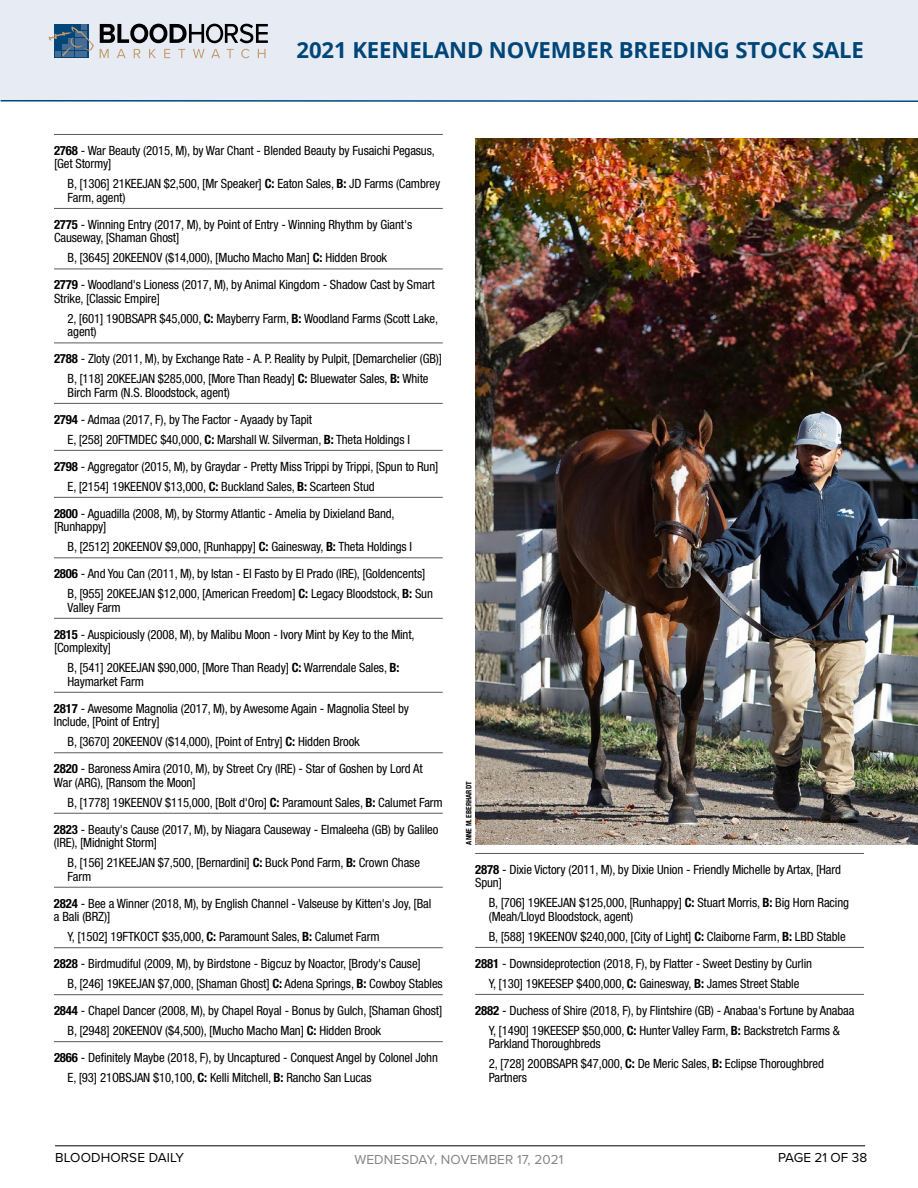
<style>
.page{position:relative;width:918px;height:1188px;background:#fff}
.page>*{position:absolute;margin:0;border:0;box-sizing:border-box;transform-origin:0 0}
.t1{font:700 22.2px "Open Sans";letter-spacing:-.005em;color:#004678}
.t2{font:13.5px "Proxima Nova";letter-spacing:.01em;color:#848484}
.t3{font:13.5px "Open Sans";letter-spacing:.01em;color:#000}
.t4{font:13.5px "Open Sans";letter-spacing:.01em;color:#848484}
.t5{font:13.5px "Proxima Nova";letter-spacing:.01em;color:#000}
.t6{font:condensed 12.75px/13.5px "Helvetica Neue LT Std";letter-spacing:-.01em;color:#000}
.t7{font:700 condensed 7.5px "Helvetica Neue LT Std";color:#000}
.s1{font-weight:700}
.s2{font-family:"Open Sans"}
</style>
<div class="page">
<hr style="left:55px;top:1146px;width:810px;height:1px;background:#000">
<hr style="left:54px;top:134px;width:389px;height:1px;background:#5b5b5b">
<hr style="left:54px;top:208px;width:389px;height:1px;background:#5b5b5b">
<hr style="left:54px;top:269px;width:389px;height:1px;background:#5b5b5b">
<hr style="left:54px;top:343px;width:389px;height:1px;background:#5b5b5b">
<hr style="left:54px;top:403px;width:389px;height:1px;background:#5b5b5b">
<hr style="left:54px;top:450px;width:389px;height:1px;background:#5b5b5b">
<hr style="left:54px;top:497px;width:389px;height:1px;background:#5b5b5b">
<hr style="left:54px;top:558px;width:389px;height:1px;background:#5b5b5b">
<hr style="left:54px;top:618px;width:389px;height:1px;background:#5b5b5b">
<hr style="left:54px;top:692px;width:389px;height:1px;background:#5b5b5b">
<hr style="left:54px;top:753px;width:389px;height:1px;background:#5b5b5b">
<hr style="left:54px;top:813px;width:389px;height:1px;background:#5b5b5b">
<hr style="left:54px;top:887px;width:389px;height:1px;background:#5b5b5b">
<hr style="left:54px;top:947px;width:389px;height:1px;background:#5b5b5b">
<hr style="left:54px;top:994px;width:389px;height:1px;background:#5b5b5b">
<hr style="left:54px;top:1041px;width:389px;height:1px;background:#5b5b5b">
<hr style="left:475px;top:853px;width:389px;height:1px;background:#5b5b5b">
<hr style="left:475px;top:947px;width:389px;height:1px;background:#5b5b5b">
<hr style="left:475px;top:994px;width:389px;height:1px;background:#5b5b5b">
<div style="left:1px;top:0;width:917px;height:100px;background:#e7ebf3"></div>
<svg style="left:0;top:99px;width:918px;height:3px"></svg>
<div style="left:54px;top:24px;width:34px;height:34px;background:#004678"></div>
<svg style="left:48px;top:25px;width:46px;height:32px"></svg>
<svg style="left:100px;top:24px;width:168px;height:19px"></svg>
<svg style="left:100px;top:49px;width:9px;height:9px"></svg>
<svg style="left:117px;top:49px;width:9px;height:9px"></svg>
<svg style="left:134px;top:49px;width:6px;height:9px"></svg>
<svg style="left:149px;top:49px;width:7px;height:9px"></svg>
<svg style="left:164px;top:49px;width:6px;height:9px"></svg>
<svg style="left:178px;top:49px;width:7px;height:9px"></svg>
<svg style="left:193px;top:49px;width:12px;height:9px"></svg>
<svg style="left:211px;top:49px;width:9px;height:9px"></svg>
<svg style="left:227px;top:49px;width:7px;height:9px"></svg>
<svg style="left:241px;top:49px;width:8px;height:9px"></svg>
<svg style="left:258px;top:49px;width:8px;height:9px"></svg>
<img style="left:475px;top:138px;width:443px;height:707px">
<p class="t1" style="left:297px;top:34px;width:569px">2021 KEENELAND NOVEMBER BREEDING STOCK SALE</p>
<p class="t6" style="left:54px;top:144px;width:382px"><span class="s1">2768</span> - War Beauty (2015, M), by War Chant - Blended Beauty by Fusaichi Pegasus, [Get Stormy]</p>
<p class="t6" style="left:68px;top:177px;width:374px">B, [1306] 21KEEJAN $2,500, [Mr Speaker] <span class="s1">C:</span> Eaton Sales, <span class="s1">B:</span> JD Farms (Cambrey<br>Farm, agent)</p>
<p class="t6" style="left:54px;top:218px;width:360px"><span class="s1">2775</span> - Winning Entry (2017, M), by Point of Entry - Winning Rhythm by Giant's<br>Causeway, [Shaman Ghost]</p>
<p class="t6" style="left:54px;top:244px;width:382px;line-height:27px;text-indent:14px">B, [3645] 20KEENOV ($14,000), [Mucho Macho Man] <span class="s1">C:</span> Hidden Brook<br><span class="s1">2779</span> - Woodland's Lioness (2017, M), by Animal Kingdom - Shadow Cast by Smart</p>
<p class="t6" style="left:68px;top:288px;width:372px;line-height:20px;text-indent:-14px">Strike, [Classic Empire]<br>2, [601] 19OBSAPR $45,000, <span class="s1">C:</span> Mayberry Farm, <span class="s1">B:</span> Woodland Farms (Scott Lake,</p>
<p class="t6" style="left:54px;top:318px;width:390px;line-height:27px;text-indent:14px">agent)<br><span class="s1">2788</span> - Zloty (2011, M), by Exchange Rate - A. P. Reality by Pulpit, [Demarchelier (GB)]</p>
<p class="t6" style="left:68px;top:372px;width:362px">B, [118] 20KEEJAN $285,000, [More Than Ready] <span class="s1">C:</span> Bluewater Sales, <span class="s1">B:</span> White<br>Birch Farm (N.S. Bloodstock, agent)</p>
<p class="t6" style="left:68px;top:409px;width:344px;line-height:20px;text-indent:-14px"><span class="s1">2794</span> - Admaa (2017, F), by The Factor - Ayaady by Tapit<br>E, [258] 20FTMDEC $40,000, <span class="s1">C:</span> Marshall W. Silverman, <span class="s1">B:</span> Theta Holdings I</p>
<p class="t6" style="left:68px;top:456px;width:372px;line-height:20px;text-indent:-14px"><span class="s1">2798</span> - Aggregator (2015, M), by Graydar - Pretty Miss Trippi by Trippi, [Spun to Run]<br>E, [2154] 19KEENOV $13,000, <span class="s1">C:</span> Buckland Sales, <span class="s1">B:</span> Scarteen Stud</p>
<p class="t6" style="left:54px;top:506px;width:342px"><span class="s1">2800</span> - Aguadilla (2008, M), by Stormy Atlantic - Amelia by Dixieland Band, [Runhappy]</p>
<p class="t6" style="left:54px;top:533px;width:373px;line-height:27px;text-align:center">B, [2512] 20KEENOV $9,000, [Runhappy] <span class="s1">C:</span> Gainesway, <span class="s1">B:</span> Theta Holdings I<br><span class="s1">2806</span> - And You Can (2011, M), by Istan - El Fasto by El Prado (IRE), [Goldencents]</p>
<p class="t6" style="left:68px;top:587px;width:367px">B, [955] 20KEEJAN $12,000, [American Freedom] <span class="s1">C:</span> Legacy Bloodstock, <span class="s1">B:</span> Sun<br>Valley Farm</p>
<p class="t6" style="left:54px;top:627px;width:362px"><span class="s1">2815</span> - Auspiciously (2008, M), by Malibu Moon - Ivory Mint by Key to the Mint, [Complexity]</p>
<p class="t6" style="left:68px;top:661px;width:333px">B, [541] 20KEEJAN $90,000, [More Than Ready] <span class="s1">C:</span> Warrendale Sales, <span class="s1">B:<br></span>Haymarket Farm</p>
<p class="t6" style="left:54px;top:701px;width:357px"><span class="s1">2817</span> - Awesome Magnolia (2017, M), by Awesome Again - Magnolia Steel by<br>Include, [Point of Entry]</p>
<p class="t6" style="left:54px;top:728px;width:370px;line-height:27px;text-indent:14px">B, [3670] 20KEENOV ($14,000), [Point of Entry] <span class="s1">C:</span> Hidden Brook<br><span class="s1">2820</span> - Baroness Amira (2010, M), by Street Cry (IRE) - Star of Goshen by Lord At</p>
<p class="t6" style="left:68px;top:772px;width:377px;line-height:20px;text-indent:-14px">War (ARG), [Ransom the Moon]<br>B, [1778] 19KEENOV $115,000, [Bolt d'Oro] <span class="s1">C:</span> Paramount Sales, <span class="s1">B:</span> Calumet Farm</p>
<p class="t6" style="left:54px;top:822px;width:386px"><span class="s1">2823</span> - Beauty's Cause (2017, M), by Niagara Causeway - Elmaleeha (GB) by Galileo (IRE), [Midnight Storm]</p>
<p class="t6" style="left:68px;top:856px;width:354px">B, [156] 21KEEJAN $7,500, [Bernardini] <span class="s1">C:</span> Buck Pond Farm, <span class="s1">B:</span> Crown Chase<br>Farm</p>
<p class="t6" style="left:54px;top:896px;width:379px"><span class="s1">2824</span> - Bee a Winner (2018, M), by English Channel - Valseuse by Kitten's Joy, [Bal a Bali (BRZ)]</p>
<p class="t6" style="left:54px;top:923px;width:368px;line-height:27px;text-indent:14px">Y, [1502] 19FTKOCT $35,000, <span class="s1">C:</span> Paramount Sales, <span class="s1">B:</span> Calumet Farm<br><span class="s1">2828</span> - Birdmudiful (2009, M), by Birdstone - Bigcuz by Noactor, [Brody's Cause]</p>
<p class="t6" style="left:54px;top:970px;width:390px;line-height:27px;text-align:right">B, [246] 19KEEJAN $7,000, [Shaman Ghost] <span class="s1">C:</span> Adena Springs, <span class="s1">B:</span> Cowboy Stables<br><span class="s1">2844</span> - Chapel Dancer (2008, M), by Chapel Royal - Bonus by Gulch, [Shaman Ghost]</p>
<p class="t6" style="left:54px;top:1017px;width:385px;line-height:27px;text-indent:14px">B, [2948] 20KEENOV ($4,500), [Mucho Macho Man] <span class="s1">C:</span> Hidden Brook<br><span class="s1">2866</span> - Definitely Maybe (2018, F), by Uncaptured - Conquest Angel by Colonel John</p>
<p class="t6" style="left:68px;top:1071px;width:306px">E, [93] 21OBSJAN $10,100, <span class="s1">C:</span> Kelli Mitchell, <span class="s1">B:</span> Rancho San Lucas</p>
<p class="t7" style="left:464px;top:845px;width:65px;rotate:-90deg">ANNE M. EBERHARDT</p>
<p class="t6" style="left:475px;top:863px;width:367px"><span class="s1">2878</span> - Dixie Victory (2011, M), by Dixie Union - Friendly Michelle by Artax, [Hard<br>Spun]</p>
<p class="t6" style="left:489px;top:896px;width:362px">B, [706] 19KEEJAN $125,000, [Runhappy] <span class="s1">C:</span> Stuart Morris, <span class="s1">B:</span> Big Horn Racing (Meah/Lloyd Bloodstock, agent)</p>
<p class="t6" style="left:475px;top:923px;width:372px;line-height:27px;text-indent:14px">B, [588] 19KEENOV $240,000, [City of Light] <span class="s1">C:</span> Claiborne Farm, <span class="s1">B:</span> LBD Stable<br><span class="s1">2881</span> - Downsideprotection (2018, F), by Flatter - Sweet Destiny by Curlin</p>
<p class="t6" style="left:475px;top:970px;width:381px;line-height:27px;text-indent:14px">Y, [130] 19KEESEP $400,000, <span class="s1">C:</span> Gainesway, <span class="s1">B:</span> James Street Stable<br><span class="s1">2882</span> - Duchess of Shire (2018, F), by Flintshire (GB) - Anabaa's Fortune by Anabaa</p>
<p class="t6" style="left:489px;top:1024px;width:353px">Y, [1490] 19KEESEP $50,000, <span class="s1">C:</span> Hunter Valley Farm, <span class="s1">B:</span> Backstretch Farms &amp;<br>Parkland Thoroughbreds</p>
<p class="t6" style="left:489px;top:1057px;width:337px">2, [728] 20OBSAPR $47,000, <span class="s1">C:</span> De Meric Sales, <span class="s1">B:</span> Eclipse Thoroughbred<br>Partners</p>
<p class="t3" style="left:55px;top:1147px;width:134px">BLOODHORSE DAILY</p>
<p class="t2" style="left:354px;top:1150px;width:211px">WEDNESDAY, NOVEMBER 17, 2021</p>
<p class="t3" style="left:788px;top:1147px;width:36px">PAGE</p>
<p class="t3" style="left:838px;top:1147px;width:31px">OF 3</p>
<p class="t4" style="left:423px;top:1150px;width:181px">WEDNESDAY, NOV. 17, 2021</p>
<p class="t5" style="left:778px;top:1147px;width:91px">PAGE 21<span class="s2">2</span>OF 38</p>
<p class="t5" style="left:110px;top:1147px;width:75px">ORSE DAILY</p>
</div>
